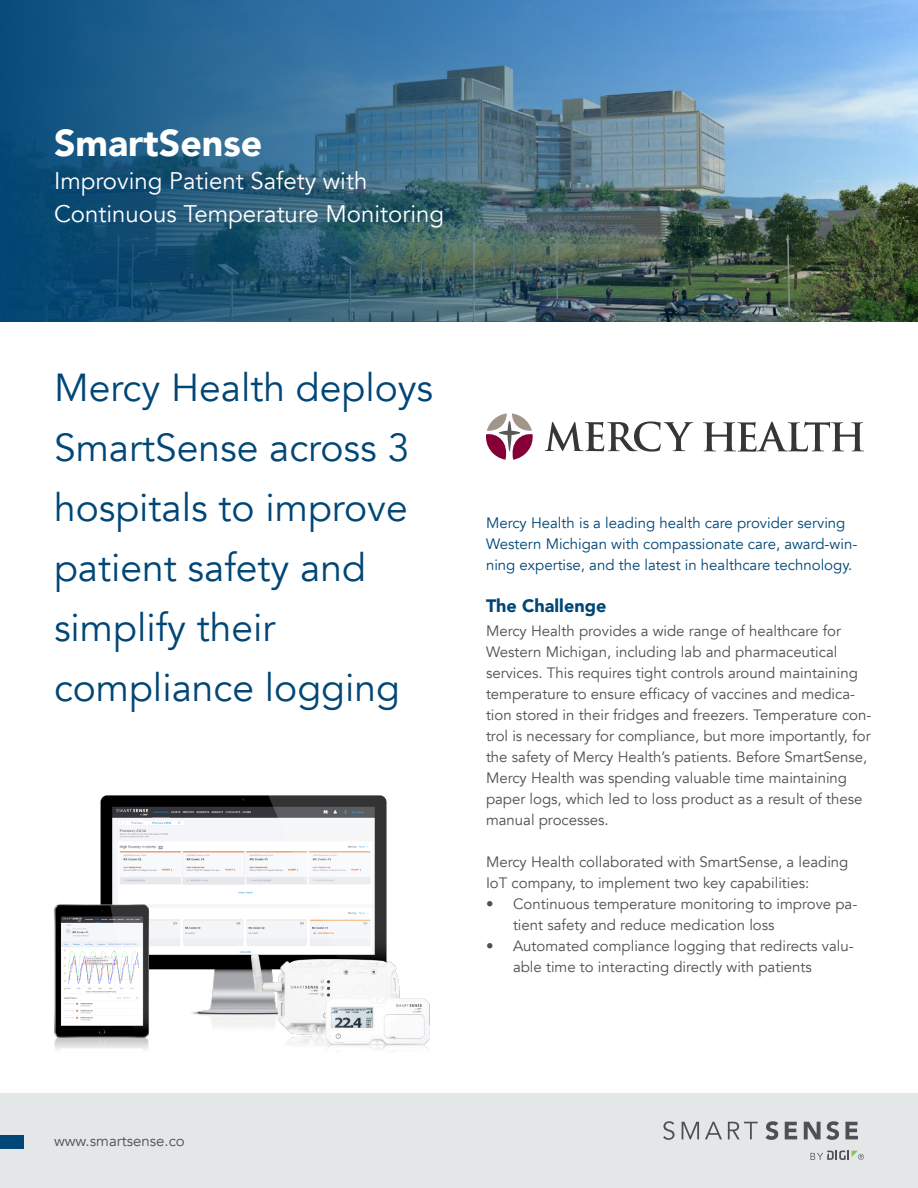
<style>
.page{position:relative;width:918px;height:1188px;background:#fff}
.page>*{position:absolute;margin:0;border:0;box-sizing:border-box;transform-origin:0 0}
.t1{font:39px/60px "Avenir";color:#004676}
.t2{font:900 37.5px "Avenir";color:#fff}
.t3{font:24px/33px "Avenir";color:#fff}
.t4{font:900 18px "Avenir";color:#004676}
.t5{font:15px/21px "Avenir";color:#4e4f53}
.t6{font:15px/21px "Avenir";color:#004676}
</style>
<div class="page">
<div style="left:0;top:1094px;width:918px;height:94px;background:#e4e7e8"></div>
<img style="left:0;top:0;width:918px;height:322px">
<svg style="left:663px;top:1121px;width:12px;height:19px"></svg>
<svg style="left:682px;top:1122px;width:17px;height:17px"></svg>
<svg style="left:705px;top:1122px;width:17px;height:17px"></svg>
<svg style="left:728px;top:1122px;width:30px;height:17px"></svg>
<svg style="left:765px;top:1121px;width:13px;height:19px"></svg>
<svg style="left:785px;top:1122px;width:12px;height:17px"></svg>
<svg style="left:804px;top:1121px;width:35px;height:19px"></svg>
<svg style="left:845px;top:1122px;width:13px;height:17px"></svg>
<svg style="left:811px;top:1151px;width:53px;height:9px"></svg>
<img style="left:54px;top:795px;width:376px;height:256px">
<div style="left:0;top:1136px;width:24px;height:13px;background:#004676"></div>
<svg style="left:486px;top:413px;width:47px;height:47px"></svg>
<svg style="left:545px;top:421px;width:148px;height:31px"></svg>
<svg style="left:703px;top:422px;width:161px;height:30px"></svg>
<h2 class="t2" style="left:54px;top:111px;width:210px">SmartSense</h2>
<h3 class="t3" style="left:54px;top:165px;width:392px">Improving Patient Safety with<br>Continuous Temperature Monitoring</h3>
<h1 class="t1" style="left:54px;top:358px;width:381px">Mercy Health deploys<br>SmartSense across 3 hospitals to improve patient safety and simplify their compliance logging</h1>
<p class="t6" style="left:486px;top:512px;width:373px">Mercy Health is a leading health care provider serving<br>Western Michigan with compassionate care, award-win&shy;ning expertise, and the latest in healthcare technology.</p>
<p class="t4" style="left:486px;top:590px;width:122px">The Challenge</p>
<p class="t5" style="left:486px;top:620px;width:387px">Mercy Health provides a wide range of healthcare for Western Michigan, including lab and pharmaceutical services. This requires tight controls around maintaining temperature to ensure efficacy of vaccines and medica&shy;tion stored in their fridges and freezers. Temperature con&shy;trol is necessary for compliance, but more importantly, for the safety of Mercy Health’s patients. Before SmartSense, Mercy Health was spending valuable time maintaining paper logs, which led to loss product as a result of these manual processes.</p>
<p class="t5" style="left:486px;top:851px;width:364px">Mercy Health collaborated with SmartSense, a leading<br>IoT company, to implement two key capabilities:</p>
<p class="t5" style="left:513px;top:893px;width:346px;text-indent:-27px">• Continuous temperature monitoring to improve pa&shy;tient safety and reduce medication loss</p>
<p class="t5" style="left:513px;top:935px;width:342px;text-indent:-27px">• Automated compliance logging that redirects valu&shy;able time to interacting directly with patients</p>
<p class="t5" style="left:54px;top:1131px;width:132px">www.smartsense.co</p>
</div>
